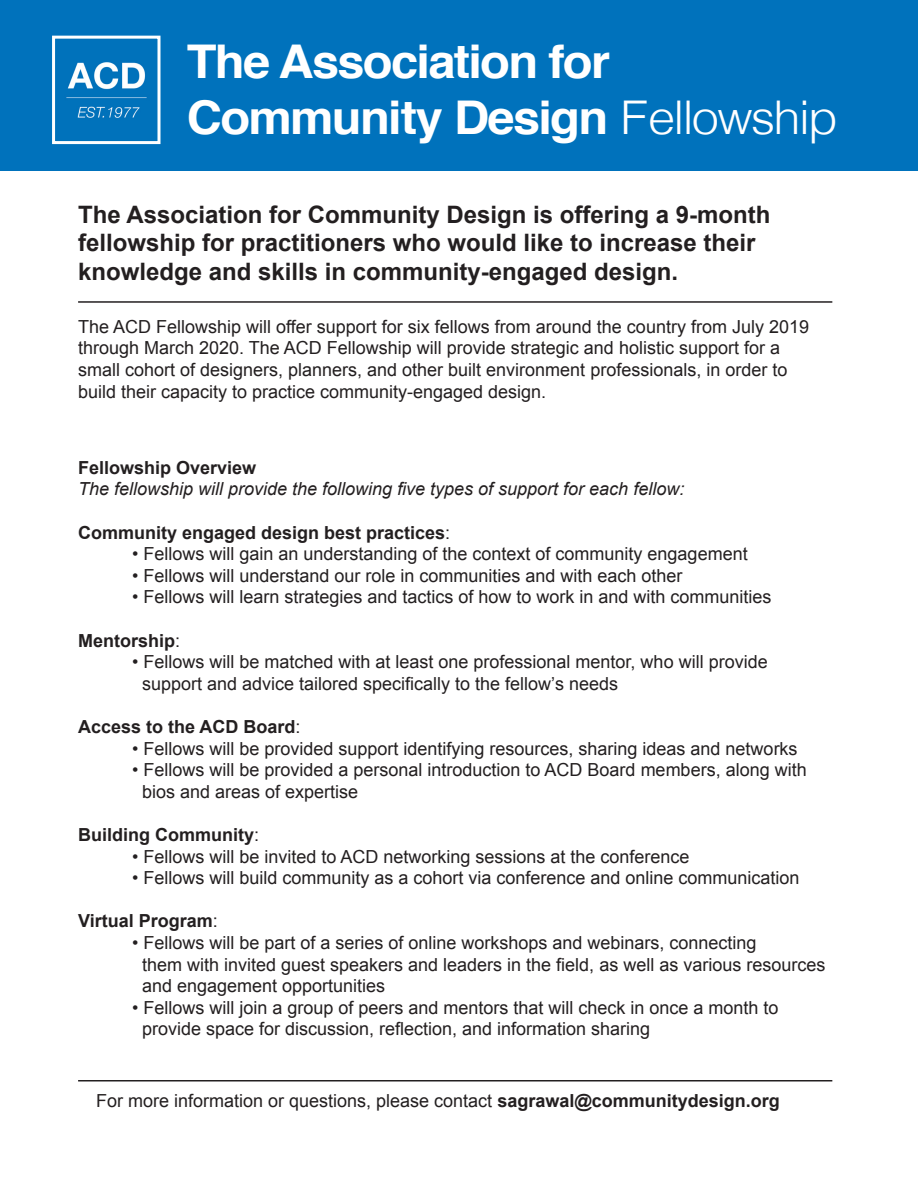
<style>
.page{position:relative;width:918px;height:1188px;background:#fff}
.page>*{position:absolute;margin:0;border:0;box-sizing:border-box;transform-origin:0 0}
.t1{font:700 46.5px "Helvetica";letter-spacing:-.035em;color:#fff;scale:1.05 1}
.t2{font:700 24px/28.8px "Arial";color:#231f20}
.t3{font:18px/21.6px "Arial";color:#231f20}
.t4{font:700 18px "Arial";color:#231f20}
.t5{font:italic 18px "Arial";color:#231f20}
.s1{font-weight:300}
.s2{font-weight:400}
.s3{font-weight:700}
</style>
<div class="page">
<div style="left:0;top:0;width:918px;height:171px;background:#0072bc"></div>
<hr style="left:78px;top:301px;width:754px;height:2px;background:#231f20">
<hr style="left:78px;top:1080px;width:754px;height:2px;background:#231f20">
<img style="left:66px;top:62px;width:81px;height:56px">
<div style="left:52px;top:36px;width:109px;height:108px;border:3px solid #fff"></div>
<p class="t1" style="left:187px;top:24px;width:405px">The Association for</p>
<p class="t1" style="left:187px;top:80px;width:622px">Community Design <span class="s1">Fellowship</span></p>
<p class="t2" style="left:78px;top:201px;width:694px">The Association for Community Design is offering a 9-month fellowship for practitioners who would like to increase their knowledge and skills in community-engaged design.</p>
<p class="t3" style="left:78px;top:316px;width:732px">The ACD Fellowship will offer support for six fellows from around the country from July 2019 through March 2020. The ACD Fellowship will provide strategic and holistic support for a small cohort of designers, planners, and other built environment professionals, in order to build their capacity to practice community-engaged design.</p>
<p class="t4" style="left:78px;top:456px;width:180px">Fellowship Overview</p>
<p class="t5" style="left:78px;top:477px;width:608px">The fellowship will provide the following five types of support for each fellow:</p>
<p class="t4" style="left:78px;top:520px;width:374px">Community engaged design best practices<span class="s2">:</span></p>
<p class="t3" style="left:132px;top:543px;width:617px">• Fellows will gain an understanding of the context of community engagement</p>
<p class="t3" style="left:132px;top:565px;width:552px">• Fellows will understand our role in communities and with each other</p>
<p class="t3" style="left:132px;top:586px;width:641px">• Fellows will learn strategies and tactics of how to work in and with communities</p>
<p class="t4" style="left:78px;top:628px;width:104px">Mentorship<span class="s2">:</span></p>
<p class="t3" style="left:132px;top:651px;width:637px">• Fellows will be matched with at least one professional mentor, who will provide</p>
<p class="t3" style="left:142px;top:673px;width:477px">support and advice tailored specifically to the fellow’s needs</p>
<p class="t4" style="left:78px;top:715px;width:224px">Access to the ACD Board<span class="s2">:</span></p>
<p class="t3" style="left:132px;top:738px;width:667px">• Fellows will be provided support identifying resources, sharing ideas and networks</p>
<p class="t3" style="left:132px;top:759px;width:676px">• Fellows will be provided a personal introduction to ACD Board members, along with</p>
<p class="t3" style="left:142px;top:781px;width:218px">bios and areas of expertise</p>
<p class="t4" style="left:78px;top:823px;width:182px">Building Community<span class="s2">:</span></p>
<p class="t3" style="left:132px;top:846px;width:559px">• Fellows will be invited to ACD networking sessions at the conference</p>
<p class="t3" style="left:132px;top:867px;width:669px">• Fellows will build community as a cohort via conference and online communication</p>
<p class="t4" style="left:78px;top:909px;width:141px">Virtual Program<span class="s2">:</span></p>
<p class="t3" style="left:132px;top:932px;width:626px">• Fellows will be part of a series of online workshops and webinars, connecting</p>
<p class="t3" style="left:142px;top:954px;width:685px">them with invited guest speakers and leaders in the field, as well as various resources</p>
<p class="t3" style="left:142px;top:975px;width:245px">and engagement opportunities</p>
<p class="t3" style="left:132px;top:997px;width:648px">• Fellows will join a group of peers and mentors that will check in once a month to</p>
<p class="t3" style="left:142px;top:1018px;width:510px">provide space for discussion, reflection, and information sharing</p>
<p class="t3" style="left:96px;top:1090px;width:685px">For more information or questions, please contact <span class="s3">sagrawal@communitydesign.org</span></p>
</div>
